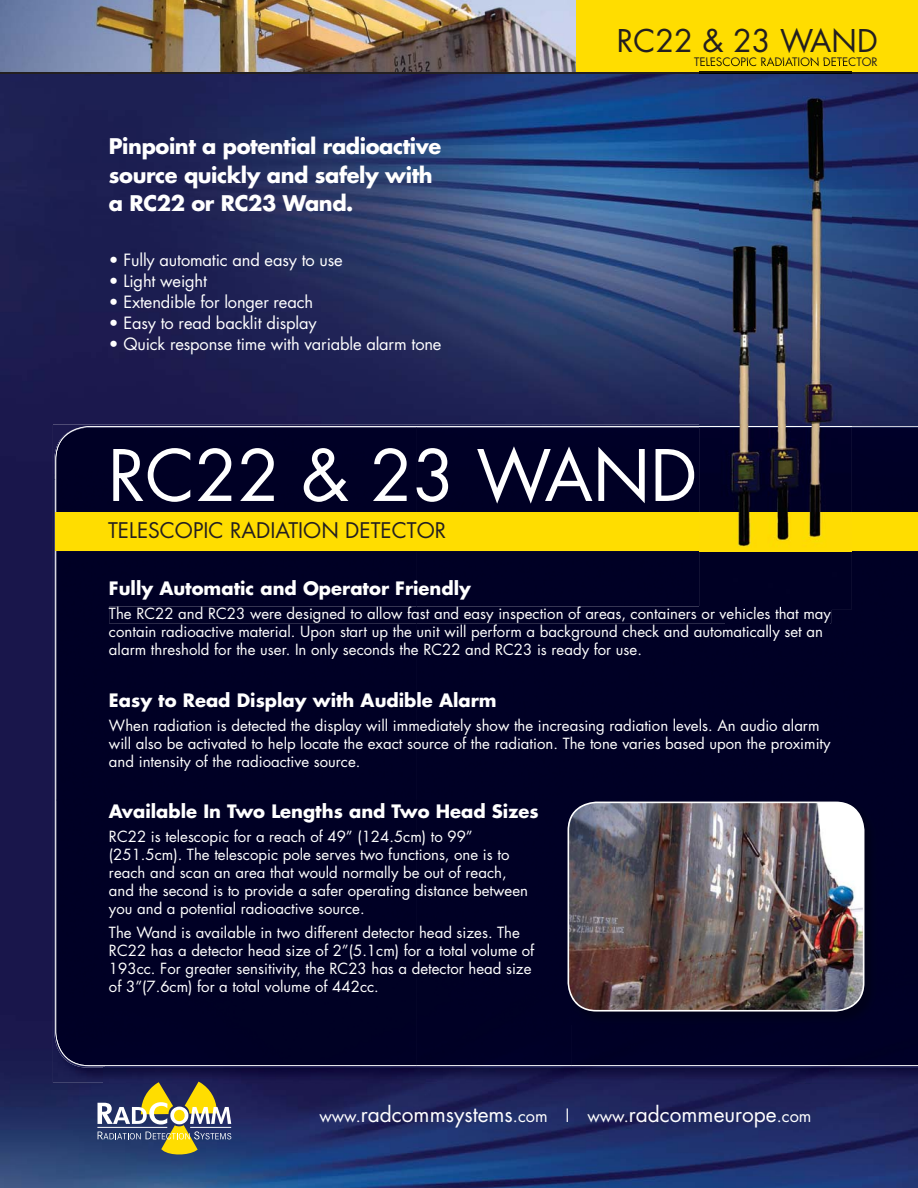
<style>
.page{position:relative;width:918px;height:1188px;background:#fff}
.page>*{position:absolute;margin:0;border:0;box-sizing:border-box;transform-origin:0 0}
.t1{font:69px "Futura";color:#fff}
.t2{font:30.45px "Futura";color:#231f20}
.t3{font:700 21px/28.5px "Futura";letter-spacing:-.02em;color:#fff}
.t4{font:21px "Futura";color:#231f20}
.t5{font:20.85px "Futura";color:#fff}
.t6{font:700 18px "Futura";color:#fff}
.t7{font:16.5px "Futura";letter-spacing:-.01em;color:#fff}
.t8{font:15px/18px "Futura";color:#fff}
.t9{font:11.4px "Futura";color:#231f20}
.s1{font-size:16.35px}
</style>
<div class="page">
<img style="left:0;top:73px;width:918px;height:1115px">
<img style="left:0;top:0;width:576px;height:72px">
<img style="left:53px;top:425px;width:646px;height:50px">
<img style="left:851px;top:425px;width:67px;height:1px">
<img style="left:53px;top:475px;width:51px;height:608px">
<img style="left:104px;top:1066px;width:814px;height:17px">
<img style="left:54px;top:479px;width:52px;height:589px">
<div style="left:55px;top:426px;width:863px;height:640px;background:#000025"></div>
<div style="left:576px;top:0;width:342px;height:72px;background:#fd0"></div>
<div style="left:55px;top:512px;width:863px;height:39px;background:#fd0"></div>
<hr style="left:0;top:72px;width:918px;height:1px;background:#231f20">
<svg style="left:98px;top:1082px;width:133px;height:74px;background:#6c6f68"></svg>
<hr style="left:190px;top:1127px;width:41px;height:1px;background:#fff">
<hr style="left:97px;top:1127px;width:70px;height:1px;background:#fff">
<img style="left:567px;top:801px;width:311px;height:224px">
<img style="left:568px;top:802px;width:296px;height:210px">
<img style="left:699px;top:66px;width:152px;height:544px">
<img style="left:700px;top:61px;width:151px;height:5px">
<img style="left:699px;top:512px;width:152px;height:39px">
<img style="left:699px;top:607px;width:132px;height:3px">
<img style="left:699px;top:72px;width:152px;height:2px">
<h3 class="t3" style="left:109px;top:134px;width:334px">Pinpoint a potential radioactive source quickly and safely with a RC22 or RC23 Wand.</h3>
<p class="t7" style="left:109px;top:253px;width:235px">• Fully automatic and easy to use</p>
<p class="t7" style="left:109px;top:274px;width:100px">• Light weight</p>
<p class="t7" style="left:109px;top:295px;width:206px">• Extendible for longer reach</p>
<p class="t7" style="left:109px;top:316px;width:209px">• Easy to read backlit display</p>
<p class="t7" style="left:109px;top:337px;width:334px">• Quick response time with variable alarm tone</p>
<h2 class="t2" style="left:617px;top:27px;width:262px">RC22 &amp; 23 WAND</h2>
<p class="t9" style="left:694px;top:57px;width:185px">TELESCOPIC RADIATION DETECTOR</p>
<h1 class="t1" style="left:108px;top:444px;width:590px">RC22 &amp; 23 WAND</h1>
<h3 class="t4" style="left:108px;top:521px;width:340px">TELESCOPIC RADIATION DETECTOR</h3>
<p class="t6" style="left:109px;top:580px;width:363px">Fully Automatic and Operator Friendly</p>
<p class="t8" style="left:109px;top:606px;width:724px">The RC22 and RC23 were designed to allow fast and easy inspection of areas, containers or vehicles that may contain radioactive material. Upon start up the unit will perform a background check and automatically set an alarm threshold for the user. In only seconds the RC22 and RC23 is ready for use.</p>
<p class="t6" style="left:109px;top:692px;width:389px">Easy to Read Display with Audible Alarm</p>
<p class="t8" style="left:109px;top:717px;width:723px">When radiation is detected the display will immediately show the increasing radiation levels. An audio alarm will also be activated to help locate the exact source of the radiation. The tone varies based upon the proximity and intensity of the radioactive source.</p>
<p class="t6" style="left:109px;top:803px;width:431px">Available In Two Lengths and Two Head Sizes</p>
<p class="t8" style="left:109px;top:829px;width:421px">RC22 is telescopic for a reach of 49” (124.5cm) to 99” (251.5cm). The telescopic pole serves two functions, one is to reach and scan an area that would normally be out of reach, and the second is to provide a safer operating distance between you and a potential radioactive source.</p>
<p class="t8" style="left:109px;top:925px;width:427px">The Wand is available in two different detector head sizes. The RC22 has a detector head size of 2”(5.1cm) for a total volume of 193cc. For greater sensitivity, the RC23 has a detector head size of 3”(7.6cm) for a total volume of 442cc.</p>
<h3 class="t5" style="left:319px;top:1105px;width:494px"><span class="s1">www.</span>radcommsystems<span class="s1">.com | www.</span>radcommeurope<span class="s1">.com</span></h3>
</div>
